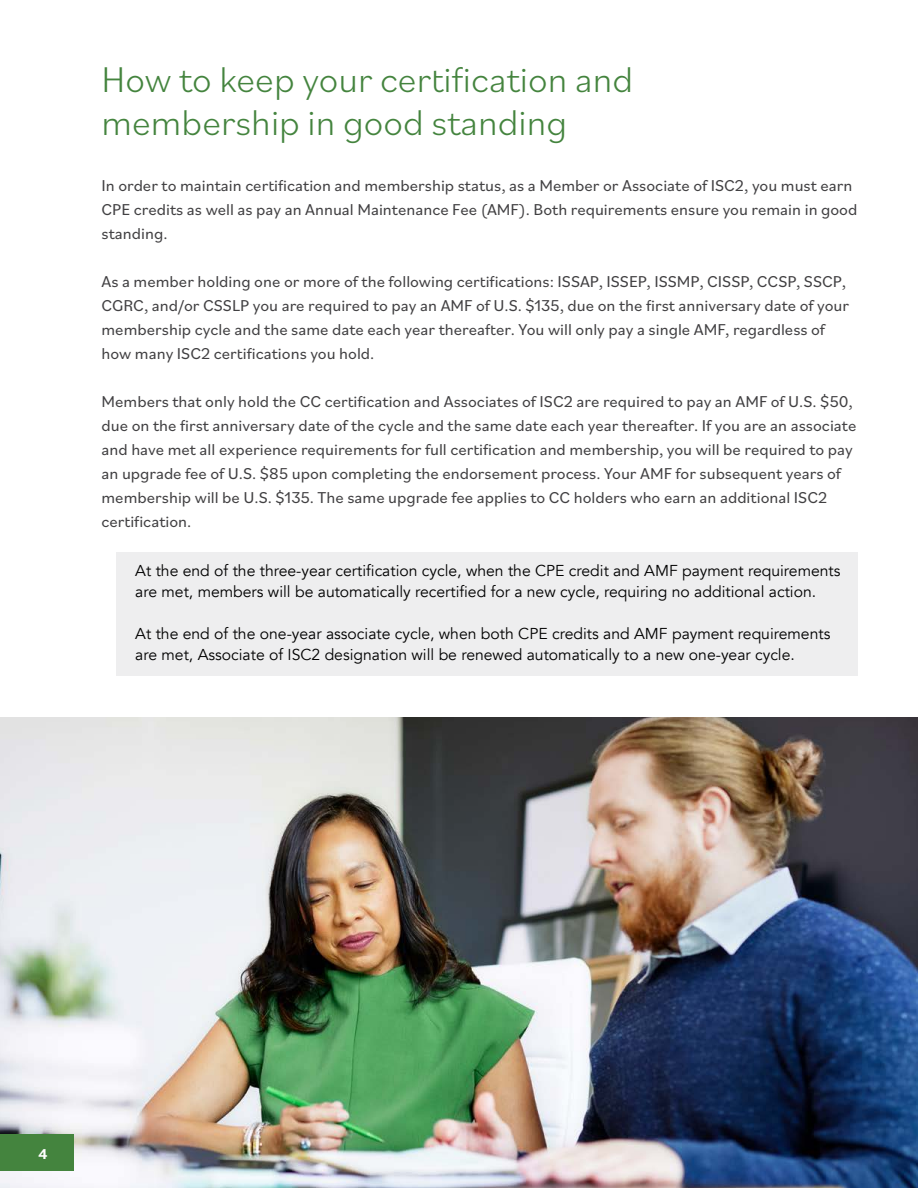
<style>
.page{position:relative;width:918px;height:1188px;background:#fff}
.page>*{position:absolute;margin:0;border:0;box-sizing:border-box;transform-origin:0 0}
.t1{font:300 37.5px/43.5px "Bilo";color:#44843e}
.t2{font:16.5px/24px "Bilo";color:#414042}
.t3{font:15.75px/21px "Avenir";color:#000}
.t4{font:700 15px "Bilo";color:#fff}
</style>
<div class="page">
<div style="left:116px;top:552px;width:742px;height:124px;background:#eeeeef"></div>
<img style="left:0;top:717px;width:917px;height:471px">
<div style="left:0;top:1134px;width:74px;height:37px;background:#44843e"></div>
<h1 class="t1" style="left:102px;top:56px;width:533px">How to keep your certification and membership in good standing</h1>
<p class="t2" style="left:102px;top:173px;width:757px">In order to maintain certification and membership status, as a Member or Associate of ISC2, you must earn<br>CPE credits as well as pay an Annual Maintenance Fee (AMF). Both requirements ensure you remain in good standing.</p>
<p class="t2" style="left:102px;top:269px;width:749px">As a member holding one or more of the following certifications: ISSAP, ISSEP, ISSMP, CISSP, CCSP, SSCP, CGRC, and/or CSSLP you are required to pay an AMF of U.S. $135, due on the first anniversary date of your membership cycle and the same date each year thereafter. You will only pay a single AMF, regardless of how many ISC2 certifications you hold.</p>
<p class="t2" style="left:102px;top:389px;width:756px">Members that only hold the CC certification and Associates of ISC2 are required to pay an AMF of U.S. $50, due on the first anniversary date of the cycle and the same date each year thereafter. If you are an associate and have met all experience requirements for full certification and membership, you will be required to pay an upgrade fee of U.S. $85 upon completing the endorsement process. Your AMF for subsequent years of membership will be U.S. $135. The same upgrade fee applies to CC holders who earn an additional ISC2 certification.</p>
<p class="t3" style="left:135px;top:560px;width:707px">At the end of the three-year certification cycle, when the CPE credit and AMF payment requirements are met, members will be automatically recertified for a new cycle, requiring no additional action.</p>
<p class="t3" style="left:135px;top:623px;width:697px">At the end of the one-year associate cycle, when both CPE credits and AMF payment requirements are met, Associate of ISC2 designation will be renewed automatically to a new one-year cycle.</p>
<p class="t4" style="left:39px;top:1143px;width:10px">4</p>
</div>
